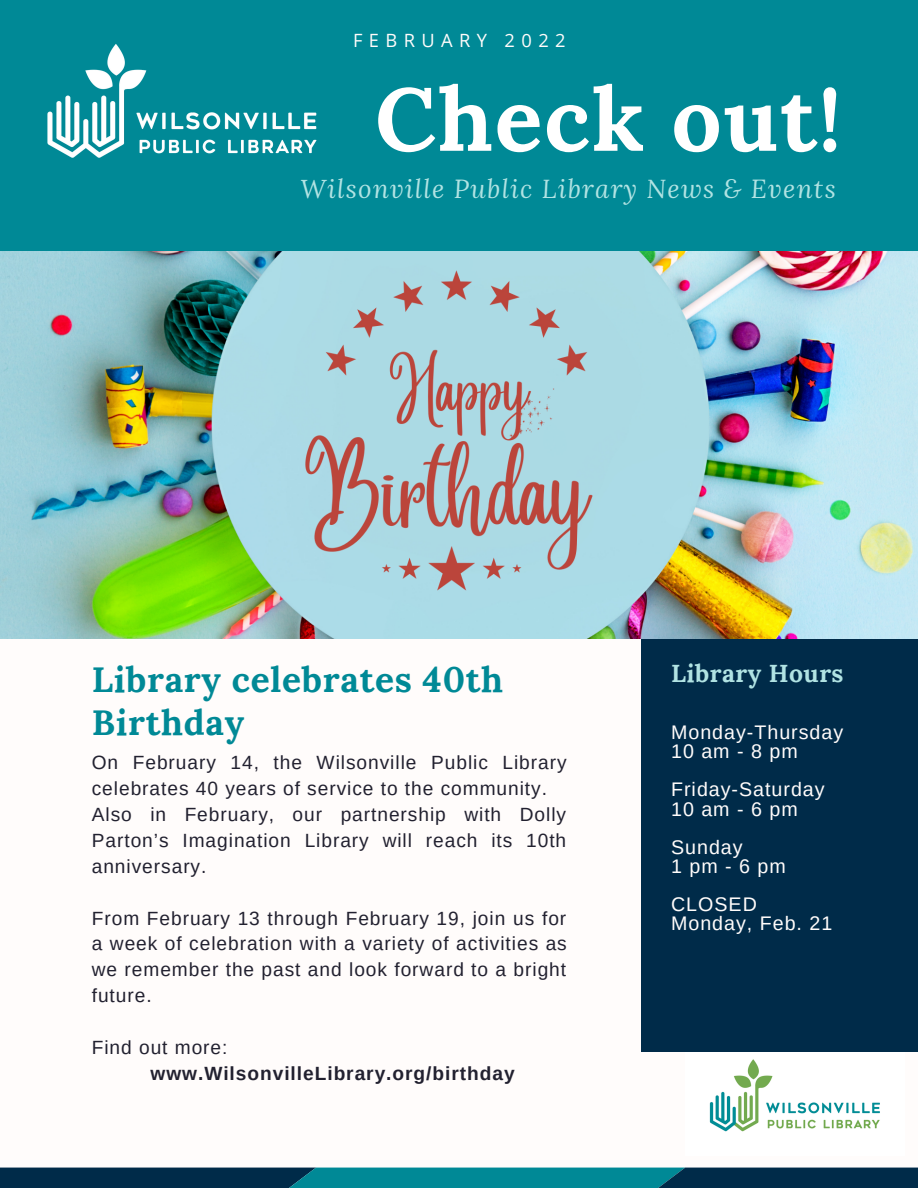
<style>
.page{position:relative;width:918px;height:1188px;background:#fffcfb}
.page>*{position:absolute;margin:0;border:0;box-sizing:border-box;transform-origin:0 0}
.t1{font:700 88.65px "Lora";letter-spacing:.02em;color:#fff}
.t2{font:700 35.4px/42.8px "Lora";letter-spacing:.02em;color:#008996}
.t3{font:italic 25.95px "Lora";letter-spacing:.05em;color:#b1e3e3}
.t4{font:700 24.6px "Lora";letter-spacing:.02em;color:#b1e3e3}
.t5{font:19.65px "Arimo";letter-spacing:.05em;color:#fffcfb}
.t6{font:19.2px/25.8px "Arimo";letter-spacing:.05em;color:#222130;text-align:justify}
.t7{font:700 19.2px "Arimo";letter-spacing:.05em;color:#222130}
.t8{font:18.3px "Open Sans";letter-spacing:.35em;color:#fffcfb}
</style>
<div class="page">
<img style="left:709px;top:1059px;width:171px;height:73px">
<div style="left:641px;top:638px;width:277px;height:414px;background:#002b49"></div>
<img style="left:0;top:251px;width:918px;height:387px">
<div style="left:0;top:0;width:918px;height:251px;background:#008996"></div>
<svg style="left:0;top:1168px;width:918px;height:20px"></svg>
<img style="left:47px;top:44px;width:270px;height:114px">
<p class="t8" style="left:353px;top:27px;width:214px">FEBRUARY 2022</p>
<p class="t1" style="left:375px;top:62px;width:468px">Check out!</p>
<p class="t3" style="left:301px;top:171px;width:537px">Wilsonville Public Library News &amp; Events</p>
<p class="t2" style="left:92px;top:658px;width:413px">Library celebrates 40th<br>Birthday</p>
<p class="t6" style="left:92px;top:750px;width:476px">On February 14, the Wilsonville Public Library celebrates 40 years of service to the community.</p>
<p class="t6" style="left:92px;top:802px;width:476px">Also in February, our partnership with Dolly Parton’s Imagination Library will reach its 10th anniversary.</p>
<p class="t6" style="left:92px;top:905px;width:477px">From February 13 through February 19, join us for a week of celebration with a variety of activities as we remember the past and look forward to a bright future.</p>
<p class="t6" style="left:92px;top:1034px;width:137px">Find out more:</p>
<p class="t7" style="left:151px;top:1062px;width:366px">www.WilsonvilleLibrary.org/birthday</p>
<p class="t4" style="left:671px;top:657px;width:174px">Library Hours</p>
<p class="t5" style="left:671px;top:721px;width:174px">Monday-Thursday</p>
<p class="t5" style="left:671px;top:740px;width:128px">10am-8pm</p>
<p class="t5" style="left:671px;top:779px;width:155px">Friday-Saturday</p>
<p class="t5" style="left:671px;top:798px;width:128px">10am-6pm</p>
<p class="t5" style="left:671px;top:836px;width:73px">Sunday</p>
<p class="t5" style="left:671px;top:855px;width:116px">1pm-6pm</p>
<p class="t5" style="left:671px;top:893px;width:87px">CLOSED</p>
<p class="t5" style="left:671px;top:912px;width:163px">Monday, Feb. 21</p>
</div>
